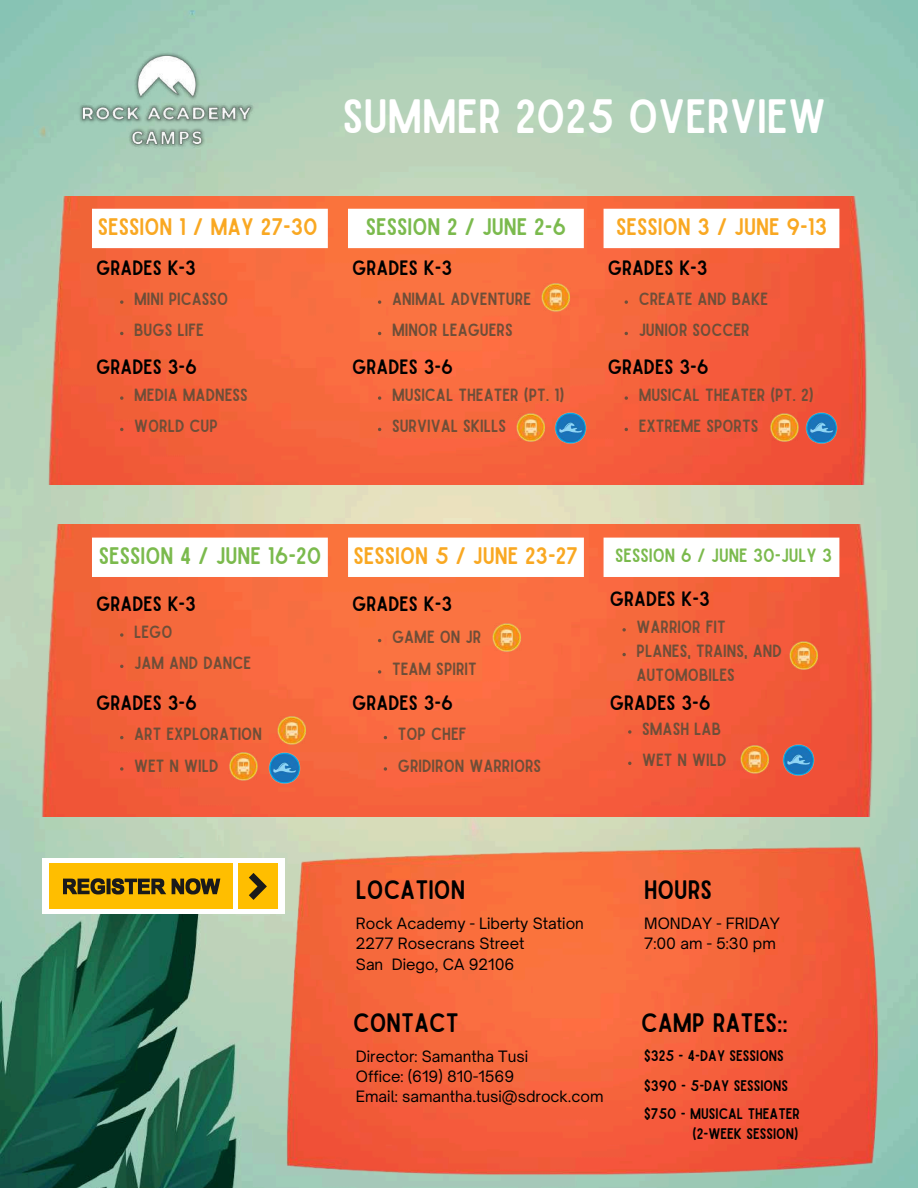
<style>
.page{position:relative;width:918px;height:1188px;background:#fff}
.page>*{position:absolute;margin:0;border:0;box-sizing:border-box;transform-origin:0 0}
.t1{font:46.05px "Sailors";color:#fff}
.t2{font:25.5px "Sailors";color:#000}
.t3{font:22.95px "Sailors";color:#f9a822}
.t4{font:22.95px "Sailors";color:#7bba4d}
.t5{font:19.95px "Sailors";color:#000}
.t6{font:18.45px "Sailors";color:#7bba4d}
.t7{font:16.95px/31.3px "Sailors";color:#6e4e38}
.t8{font:15px/20.2px "Open Sauce One";color:#000}
.t9{font:14.7px/30.3px "Sailors";color:#000}
</style>
<div class="page">
<img style="left:0;top:0;width:918px;height:1188px">
<img style="left:46px;top:197px;width:844px;height:288px">
<img style="left:39px;top:524px;width:879px;height:293px">
<img style="left:67px;top:35px;width:191px;height:113px">
<svg style="left:92px;top:209px;width:236px;height:39px"></svg>
<svg style="left:348px;top:209px;width:236px;height:39px"></svg>
<svg style="left:604px;top:209px;width:235px;height:39px"></svg>
<svg style="left:92px;top:538px;width:236px;height:39px"></svg>
<svg style="left:348px;top:538px;width:236px;height:39px"></svg>
<svg style="left:604px;top:538px;width:235px;height:39px"></svg>
<svg style="left:120px;top:300px;width:3px;height:4px"></svg>
<svg style="left:120px;top:396px;width:3px;height:4px"></svg>
<svg style="left:378px;top:300px;width:3px;height:4px"></svg>
<svg style="left:378px;top:396px;width:3px;height:4px"></svg>
<svg style="left:625px;top:300px;width:3px;height:4px"></svg>
<svg style="left:625px;top:396px;width:3px;height:4px"></svg>
<svg style="left:120px;top:633px;width:3px;height:4px"></svg>
<svg style="left:120px;top:767px;width:3px;height:4px"></svg>
<svg style="left:378px;top:670px;width:3px;height:4px"></svg>
<svg style="left:384px;top:767px;width:3px;height:4px"></svg>
<svg style="left:622px;top:628px;width:4px;height:4px"></svg>
<svg style="left:622px;top:653px;width:4px;height:3px"></svg>
<svg style="left:628px;top:730px;width:3px;height:4px"></svg>
<img style="left:285px;top:818px;width:633px;height:358px">
<div style="left:42px;top:859px;width:242px;height:55px;background:#fff"></div>
<div style="left:49px;top:864px;width:184px;height:45px;background:#ffbe00"></div>
<div style="left:238px;top:864px;width:40px;height:45px;background:#ffbe00"></div>
<svg style="left:249px;top:873px;width:18px;height:27px"></svg>
<svg style="left:63px;top:878px;width:157px;height:16px"></svg>
<img style="left:541px;top:283px;width:29px;height:30px">
<img style="left:516px;top:414px;width:29px;height:29px">
<img style="left:769px;top:414px;width:30px;height:29px">
<img style="left:277px;top:716px;width:29px;height:29px">
<img style="left:228px;top:752px;width:30px;height:29px">
<img style="left:492px;top:624px;width:29px;height:29px">
<img style="left:789px;top:642px;width:29px;height:29px">
<img style="left:740px;top:745px;width:29px;height:30px">
<img style="left:554px;top:412px;width:33px;height:32px">
<img style="left:805px;top:412px;width:33px;height:32px">
<img style="left:269px;top:752px;width:32px;height:33px">
<img style="left:783px;top:744px;width:32px;height:32px">
<h1 class="t1" style="left:342px;top:100px;width:485px">SUMMER 2025 OVERVIEW</h1>
<h3 class="t3" style="left:98px;top:218px;width:222px">SESSION 1 / MAY 27-30</h3>
<h3 class="t4" style="left:366px;top:218px;width:202px">SESSION 2 / JUNE 2-6</h3>
<h3 class="t3" style="left:616px;top:218px;width:212px">SESSION 3 / JUNE 9-13</h3>
<p class="t5" style="left:96px;top:260px;width:101px">GRADES K-3</p>
<p class="t5" style="left:352px;top:260px;width:101px">GRADES K-3</p>
<p class="t5" style="left:608px;top:260px;width:101px">GRADES K-3</p>
<p class="t7" style="left:134px;top:284px;width:96px">MINI PICASSO<br>BUGS LIFE</p>
<p class="t7" style="left:392px;top:284px;width:141px">ANIMAL ADVENTURE<br>MINOR LEAGUERS</p>
<p class="t7" style="left:639px;top:284px;width:131px">CREATE AND BAKE<br>JUNIOR SOCCER</p>
<p class="t5" style="left:96px;top:359px;width:102px">GRADES 3-6</p>
<p class="t5" style="left:352px;top:359px;width:102px">GRADES 3-6</p>
<p class="t5" style="left:608px;top:359px;width:102px">GRADES 3-6</p>
<p class="t7" style="left:134px;top:380px;width:115px">MEDIA MADNESS<br>WORLD CUP</p>
<p class="t7" style="left:392px;top:380px;width:174px">MUSICAL THEATER (PT. 1)<br>SURVIVAL SKILLS</p>
<p class="t7" style="left:639px;top:380px;width:177px">MUSICAL THEATER (PT. 2)<br>EXTREME SPORTS</p>
<h3 class="t4" style="left:99px;top:547px;width:224px">SESSION 4 / JUNE 16-20</h3>
<h3 class="t3" style="left:354px;top:547px;width:226px">SESSION 5 / JUNE 23-27</h3>
<p class="t6" style="left:615px;top:548px;width:219px">SESSION 6 / JUNE 30-JULY 3</p>
<p class="t5" style="left:96px;top:597px;width:101px">GRADES K-3</p>
<p class="t7" style="left:134px;top:617px;width:119px">LEGO<br>JAM AND DANCE</p>
<p class="t5" style="left:96px;top:696px;width:102px">GRADES 3-6</p>
<p class="t7" style="left:134px;top:719px;width:129px">ART EXPLORATION<br>WET N WILD</p>
<p class="t5" style="left:352px;top:597px;width:101px">GRADES K-3</p>
<p class="t5" style="left:610px;top:591px;width:101px">GRADES K-3</p>
<p class="t7" style="left:392px;top:622px;width:91px">GAME ON JR<br>TEAM SPIRIT</p>
<p class="t7" style="left:637px;top:615px;width:147px;line-height:24.2px">WARRIOR FIT<br>PLANES, TRAINS, AND<br>AUTOMOBILES</p>
<p class="t5" style="left:352px;top:696px;width:102px">GRADES 3-6</p>
<p class="t5" style="left:610px;top:696px;width:102px">GRADES 3-6</p>
<p class="t7" style="left:398px;top:719px;width:145px">TOP CHEF<br>GRIDIRON WARRIORS</p>
<p class="t7" style="left:642px;top:714px;width:86px">SMASH LAB<br>WET N WILD</p>
<h2 class="t2" style="left:356px;top:881px;width:111px">LOCATION</h2>
<p class="t8" style="left:356px;top:913px;width:230px">Rock Academy - Liberty Station<br>2277 Rosecrans Street<br>San Diego, CA 92106</p>
<h2 class="t2" style="left:644px;top:881px;width:69px">HOURS</h2>
<p class="t8" style="left:644px;top:913px;width:137px">MONDAY - FRIDAY<br>7:00 am - 5:30 pm</p>
<h2 class="t2" style="left:353px;top:1013px;width:107px">CONTACT</h2>
<p class="t8" style="left:356px;top:1046px;width:249px">Director: Samantha Tusi<br>Office: (619) 810-1569<br>Email: samantha.tusi@sdrock.com</p>
<p class="t9" style="left:644px;top:1041px;width:145px">$325 - 4-DAY SESSIONS $390 - 5-DAY SESSIONS</p>
<p class="t9" style="left:644px;top:1104px;width:157px;line-height:20.2px;text-align:right">$750 - MUSICAL THEATER (2-WEEK SESSION)</p>
<h2 class="t2" style="left:641px;top:1013px;width:148px">CAMP RATES::</h2>
</div>
